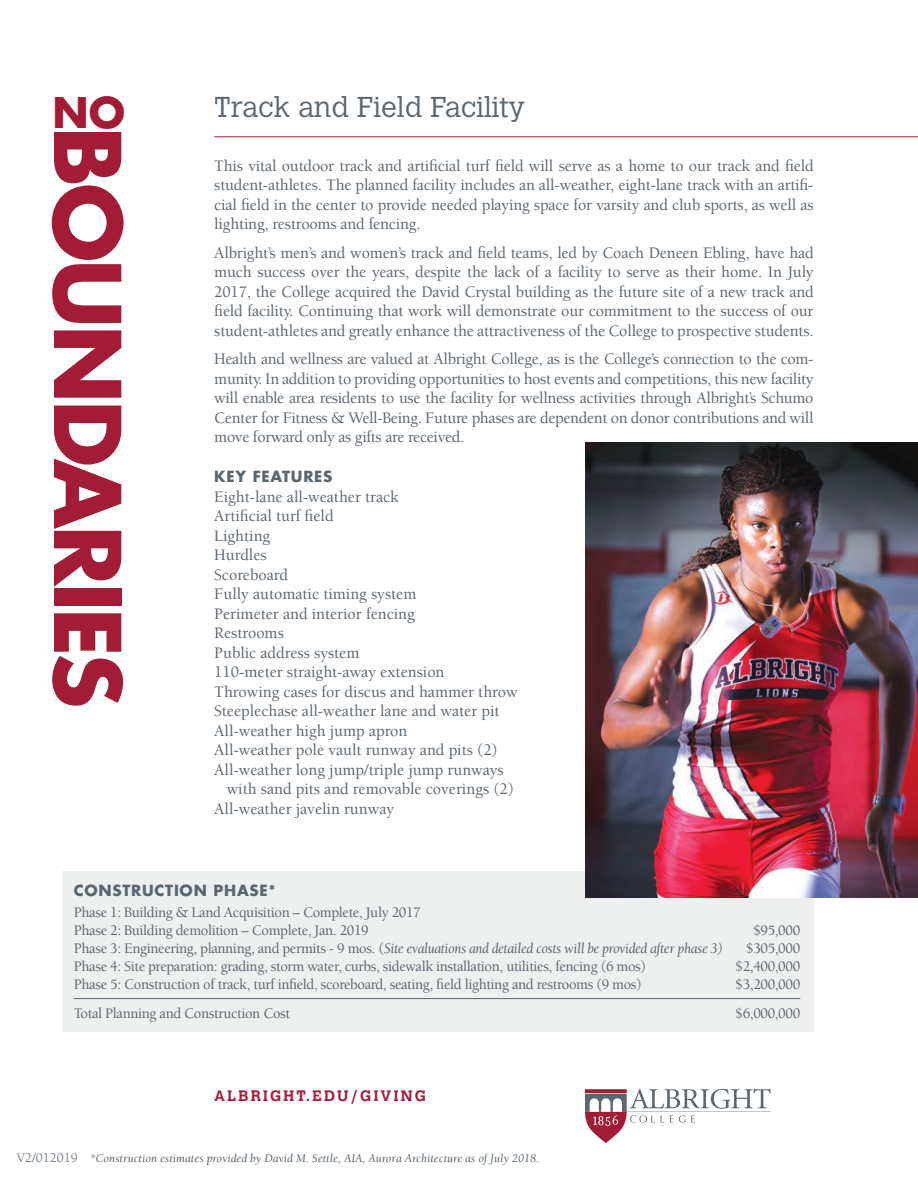
<style>
.page{position:relative;width:918px;height:1188px;background:#fff}
.page>*{position:absolute;margin:0;border:0;box-sizing:border-box;transform-origin:0 0}
.t1{font:700 89.25px "Futura";letter-spacing:-.04em;color:#a31c35}
.t2{font:700 41.1px "Futura";color:#a31c35}
.t3{font:300 28.5px "Calvert";color:#5c666f}
.t4{font:500 16.5px/19.5px "Berkeley";color:#5c666f;text-align:justify}
.t5{font:500 15px/18px "Berkeley";letter-spacing:-.025em;color:#5c666f}
.t6{font:italic 15px "Berkeley";letter-spacing:-.025em;color:#5c666f;scale:.94 1}
.t7{font:700 15px "Futura";letter-spacing:.05em;color:#5c666f}
.t8{font:700 15px "Calvert";letter-spacing:.15em;color:#a31c35}
.t9{font:13.5px "Berkeley";color:#5c666f}
.t10{font:italic 12px "Berkeley";color:#5c666f}
.s1{font-weight:500;font-style:normal}
</style>
<div class="page">
<hr style="left:214px;top:136px;width:704px;height:1px;background:#a31c35">
<svg style="left:585px;top:1089px;width:186px;height:54px"></svg>
<div style="left:62px;top:872px;width:752px;height:160px;background:#eef0f0"></div>
<hr style="left:74px;top:998px;width:726px;height:1px;background:#5c666f">
<img style="left:585px;top:443px;width:333px;height:455px">
<h2 class="t2" style="left:52px;top:85px;width:74px">NO</h2>
<h1 class="t1" style="left:147px;top:126px;width:583px;rotate:90deg">BOUNDARIES</h1>
<h3 class="t3" style="left:214px;top:91px;width:312px">Track and Field Facility</h3>
<p class="t4" style="left:214px;top:156px;width:601px">This vital outdoor track and artificial turf field will serve as a home to our track and field student-athletes. The planned facility includes an all-weather, eight-lane track with an artifi&shy;cial field in the center to provide needed playing space for varsity and club sports, as well as lighting, restrooms and fencing.</p>
<p class="t4" style="left:214px;top:243px;width:601px">Albright’s men’s and women’s track and field teams, led by Coach Deneen Ebling, have had much success over the years, despite the lack of a facility to serve as their home. In July 2017, the College acquired the David Crystal building as the future site of a new track and field facility. Continuing that work will demonstrate our commitment to the success of our student-athletes and greatly enhance the attractiveness of the College to prospective students.</p>
<p class="t4" style="left:214px;top:350px;width:601px">Health and wellness are valued at Albright College, as is the College’s connection to the com&shy;munity. In addition to providing opportunities to host events and competitions, this new facility will enable area residents to use the facility for wellness activities through Albright’s Schumo Center for Fitness &amp; Well-Being. Future phases are dependent on donor contributions and will move forward only as gifts are received.</p>
<p class="t7" style="left:214px;top:467px;width:120px">KEY FEATURES</p>
<p class="t4" style="left:214px;top:487px;width:186px">Eight-lane all-weather track</p>
<p class="t4" style="left:214px;top:507px;width:121px">Artificial turf field</p>
<p class="t4" style="left:214px;top:526px;width:58px">Lighting</p>
<p class="t4" style="left:214px;top:546px;width:54px">Hurdles</p>
<p class="t4" style="left:214px;top:565px;width:75px">Scoreboard</p>
<p class="t4" style="left:214px;top:585px;width:204px">Fully automatic timing system</p>
<p class="t4" style="left:214px;top:604px;width:202px">Perimeter and interior fencing</p>
<p class="t4" style="left:214px;top:624px;width:71px">Restrooms</p>
<p class="t4" style="left:214px;top:643px;width:147px">Public address system</p>
<p class="t4" style="left:214px;top:663px;width:232px">110-meter straight-away extension</p>
<p class="t4" style="left:214px;top:682px;width:305px">Throwing cases for discus and hammer throw</p>
<p class="t4" style="left:214px;top:702px;width:287px">Steeplechase all-weather lane and water pit</p>
<p class="t4" style="left:214px;top:721px;width:195px">All-weather high jump apron</p>
<p class="t4" style="left:214px;top:741px;width:285px">All-weather pole vault runway and pits (2)</p>
<p class="t4" style="left:214px;top:760px;width:291px">All-weather long jump/triple jump runways</p>
<p class="t4" style="left:227px;top:780px;width:289px">with sand pits and removable coverings (2)</p>
<p class="t4" style="left:214px;top:799px;width:181px">All-weather javelin runway</p>
<p class="t7" style="left:74px;top:880px;width:203px">CONSTRUCTION PHASE*</p>
<p class="t5" style="left:74px;top:904px;width:349px">Phase 1: Building &amp; Land Acquisition – Complete, July 2017<br>Phase 2: Building demolition – Complete, Jan. 2019</p>
<p class="t5" style="left:753px;top:922px;width:48px">$95,000</p>
<p class="t6" style="left:74px;top:940px;width:692px"><span class="s1">Phase 3: Engineering, planning, and permits - 9 mos. (</span>Site evaluations and detailed costs will be provided after phase 3)</p>
<p class="t5" style="left:746px;top:940px;width:56px">$305,000</p>
<p class="t5" style="left:74px;top:958px;width:574px">Phase 4: Site preparation: grading, storm water, curbs, sidewalk installation, utilities, fencing (6 mos)</p>
<p class="t5" style="left:736px;top:958px;width:66px">$2,400,000</p>
<p class="t5" style="left:74px;top:976px;width:570px">Phase 5: Construction of track, turf infield, scoreboard, seating, field lighting and restrooms (9 mos)</p>
<p class="t5" style="left:736px;top:976px;width:66px">$3,200,000</p>
<p class="t5" style="left:74px;top:1004px;width:218px">Total Planning and Construction Cost</p>
<p class="t5" style="left:736px;top:1004px;width:66px">$6,000,000</p>
<p class="t8" style="left:214px;top:1086px;width:213px">ALBRIGHT.EDU/GIVING</p>
<p class="t9" style="left:17px;top:1151px;width:63px">V2/012019</p>
<p class="t10" style="left:90px;top:1152px;width:451px">*Construction estimates provided by David M. Settle, AIA, Aurora Architecture as of July 2018.</p>
</div>
